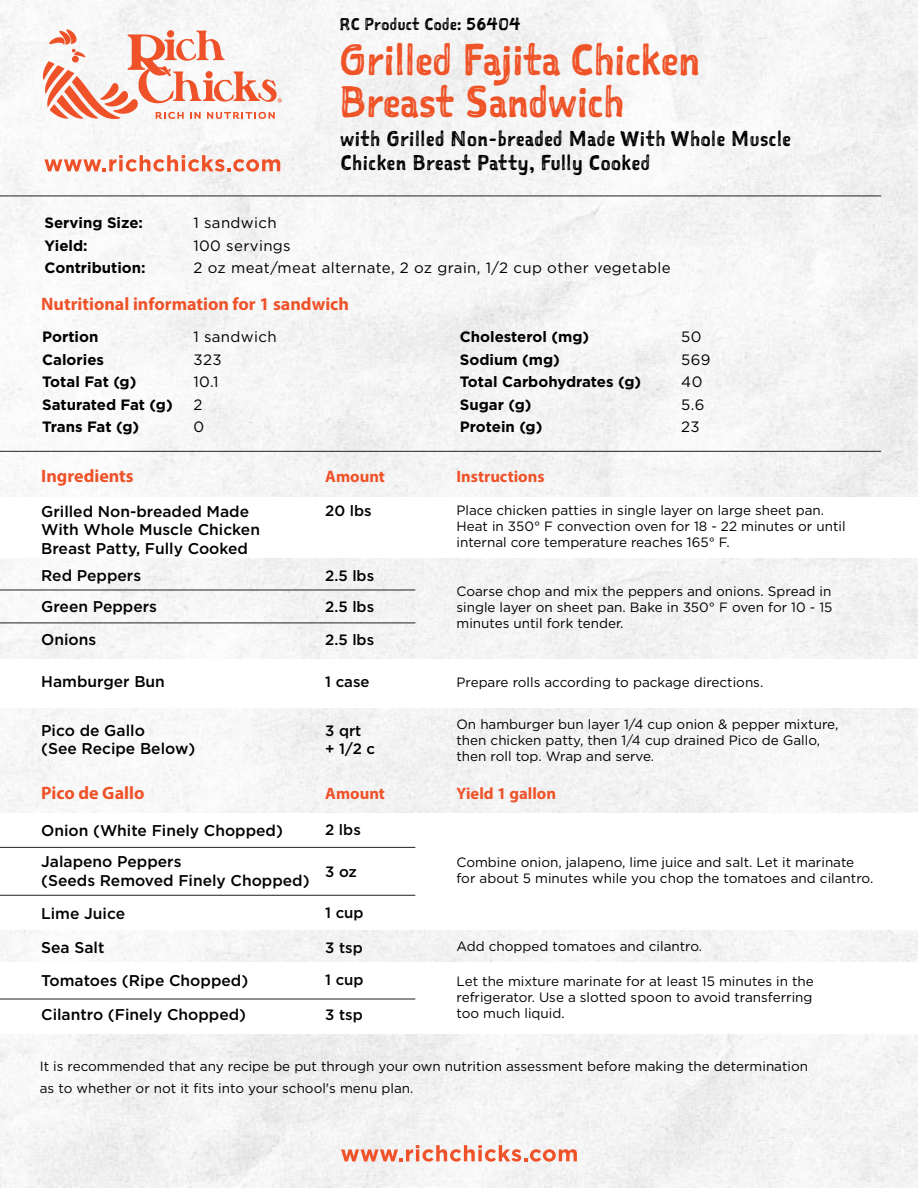
<style>
.page{position:relative;width:918px;height:1188px;background:#fff}
.page>*{position:absolute;margin:0;border:0;box-sizing:border-box;transform-origin:0 0}
.t1{font:42px/41.5px "Sketchnote Square";color:#ef5328}
.t2{font:20.4px/24.5px "Sketchnote Square";letter-spacing:.025em;color:#000}
.t3{font:700 18px "Myriad Pro";color:#ef5229}
.t4{font:700 16.5px "Myriad Pro";color:#ef5229}
.t5{font:16.2px "Sketchnote Square";letter-spacing:.025em;color:#000}
.t6{font:500 15.6px/18.8px "Gotham";color:#000}
.t7{font:700 15px/22.5px "Gotham";color:#000}
.t8{font:15px/22.5px "Gotham";letter-spacing:.025em;color:#000}
.t9{font:500 15px/18px "Gotham";color:#000}
.t10{font:13.5px/16.2px "Gotham";color:#000}
</style>
<div class="page">
<svg style="left:43px;top:28px;width:239px;height:91px"></svg>
<svg style="left:44px;top:155px;width:236px;height:17px"></svg>
<svg style="left:341px;top:1145px;width:236px;height:17px"></svg>
<hr style="left:0;top:196px;width:881px;height:1px;background:#231f20">
<hr style="left:0;top:451px;width:881px;height:1px;background:#231f20">
<hr style="left:0;top:590px;width:415px;height:1px;background:#231f20">
<hr style="left:0;top:623px;width:415px;height:1px;background:#231f20">
<hr style="left:0;top:847px;width:415px;height:1px;background:#231f20">
<hr style="left:0;top:895px;width:415px;height:1px;background:#231f20">
<hr style="left:0;top:999px;width:415px;height:1px;background:#231f20">
<p class="t5" style="left:340px;top:13px;width:183px">RC Product Code: 56404</p>
<h1 class="t1" style="left:339px;top:39px;width:363px">Grilled Fajita Chicken<br>Breast Sandwich</h1>
<h2 class="t2" style="left:341px;top:126px;width:452px">with Grilled Non-breaded Made With Whole Muscle<br>Chicken Breast Patty, Fully Cooked</h2>
<p class="t7" style="left:44px;top:212px;width:103px">Serving Size:<br>Yield:<br>Contribution:</p>
<p class="t8" style="left:193px;top:211px;width:479px">1 sandwich<br>100 servings<br>2 oz meat/meat alternate, 2 oz grain, 1/2 cup other vegetable</p>
<h3 class="t3" style="left:41px;top:293px;width:309px">Nutritional information for 1 sandwich</h3>
<p class="t7" style="left:42px;top:326px;width:132px">Portion<br>Calories<br>Total Fat (g)<br>Saturated Fat (g)<br>Trans Fat (g)</p>
<p class="t8" style="left:193px;top:325px;width:85px">1 sandwich<br>323<br>10.1<br>2<br>0</p>
<p class="t7" style="left:460px;top:326px;width:183px">Cholesterol (mg)<br>Sodium (mg)<br>Total Carbohydrates (g)<br>Sugar (g)<br>Protein (g)</p>
<p class="t8" style="left:681px;top:325px;width:31px">50<br>569<br>40<br>5.6<br>23</p>
<h3 class="t3" style="left:41px;top:464px;width:94px">Ingredients</h3>
<p class="t4" style="left:325px;top:466px;width:61px">Amount</p>
<p class="t4" style="left:457px;top:466px;width:90px">Instructions</p>
<p class="t6" style="left:41px;top:502px;width:220px">Grilled Non-breaded Made<br>With Whole Muscle Chicken<br>Breast Patty, Fully Cooked</p>
<p class="t6" style="left:41px;top:566px;width:102px">Red Peppers</p>
<p class="t9" style="left:325px;top:502px;width:48px">20 lbs</p>
<p class="t9" style="left:325px;top:566px;width:50px">2.5 lbs</p>
<p class="t6" style="left:41px;top:597px;width:117px">Green Peppers</p>
<p class="t9" style="left:325px;top:597px;width:50px">2.5 lbs</p>
<p class="t6" style="left:41px;top:630px;width:57px">Onions</p>
<p class="t9" style="left:325px;top:630px;width:50px">2.5 lbs</p>
<p class="t6" style="left:41px;top:672px;width:125px">Hamburger Bun</p>
<p class="t9" style="left:325px;top:672px;width:46px">1 case</p>
<p class="t10" style="left:457px;top:502px;width:391px">Place chicken patties in single layer on large sheet pan.<br>Heat in 350° F convection oven for 18 - 22 minutes or until internal core temperature reaches 165° F.</p>
<p class="t10" style="left:457px;top:583px;width:377px;text-align:justify">Coarse chop and mix the peppers and onions. Spread in single layer on sheet pan. Bake in 350° F oven for 10 - 15 minutes until fork tender.</p>
<p class="t10" style="left:457px;top:674px;width:308px">Prepare rolls according to package directions.</p>
<p class="t6" style="left:41px;top:721px;width:156px">Pico de Gallo<br>(See Recipe Below)</p>
<p class="t9" style="left:325px;top:721px;width:51px">3 qrt<br>+ 1/2 c</p>
<p class="t10" style="left:457px;top:715px;width:383px">On hamburger bun layer 1/4 cup onion &amp; pepper mixture, then chicken patty, then 1/4 cup drained Pico de Gallo, then roll top. Wrap and serve.</p>
<h3 class="t3" style="left:41px;top:781px;width:105px">Pico de Gallo</h3>
<p class="t4" style="left:325px;top:782px;width:61px">Amount</p>
<p class="t4" style="left:457px;top:782px;width:101px">Yield 1 gallon</p>
<p class="t6" style="left:41px;top:821px;width:243px">Onion (White Finely Chopped)</p>
<p class="t9" style="left:325px;top:821px;width:37px">2 lbs</p>
<p class="t6" style="left:41px;top:852px;width:270px">Jalapeno Peppers<br>(Seeds Removed Finely Chopped)</p>
<p class="t9" style="left:325px;top:863px;width:33px">3 oz</p>
<p class="t10" style="left:457px;top:854px;width:418px">Combine onion, jalapeno, lime juice and salt. Let it marinate for about 5 minutes while you chop the tomatoes and cilantro.</p>
<p class="t6" style="left:41px;top:904px;width:85px">Lime Juice</p>
<p class="t9" style="left:325px;top:904px;width:40px">1 cup</p>
<p class="t6" style="left:41px;top:938px;width:65px">Sea Salt</p>
<p class="t9" style="left:325px;top:938px;width:39px">3 tsp</p>
<p class="t6" style="left:41px;top:970px;width:209px">Tomatoes (Ripe Chopped)</p>
<p class="t9" style="left:325px;top:971px;width:40px">1 cup</p>
<p class="t6" style="left:41px;top:1005px;width:206px">Cilantro (Finely Chopped)</p>
<p class="t9" style="left:325px;top:1005px;width:39px">3 tsp</p>
<p class="t10" style="left:457px;top:938px;width:247px">Add chopped tomatoes and cilantro.</p>
<p class="t10" style="left:457px;top:973px;width:359px;text-align:justify">Let the mixture marinate for at least 15 minutes in the refrigerator. Use a slotted spoon to avoid transferring too much liquid.</p>
<p class="t10" style="left:40px;top:1056px;width:770px;line-height:21.5px">It is recommended that any recipe be put through your own nutrition assessment before making the determination as to whether or not it fits into your school's menu plan.</p>
</div>
